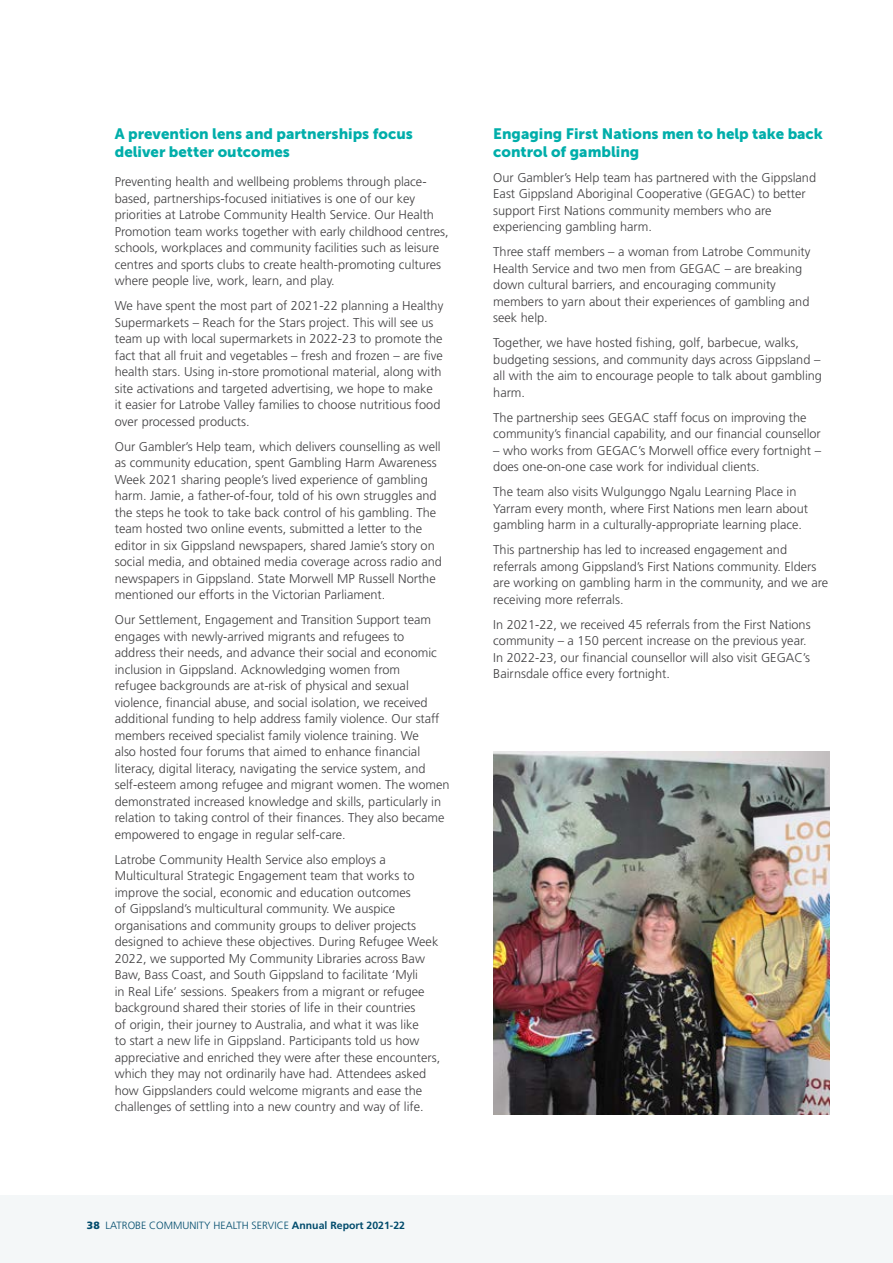
<style>
.page{position:relative;width:893px;height:1263px;background:#fff}
.page>*{position:absolute;margin:0;border:0;box-sizing:border-box;transform-origin:0 0}
.t1{font:15px/18px "Museo Sans 900";color:#00aeaa}
.t2{font:300 12.75px/16.5px "Frutiger";color:#414042}
.t3{font:300 10.5px "Frutiger";color:#004b6c}
.s1{font-weight:900}
.s2{font-weight:700}
</style>
<div class="page">
<div style="left:0;top:1195px;width:893px;height:68px;background:#f4f7f8"></div>
<img style="left:493px;top:752px;width:336px;height:362px">
<p class="t1" style="left:115px;top:124px;width:300px">A prevention lens and partnerships focus deliver better outcomes</p>
<p class="t2" style="left:115px;top:174px;width:335px">Preventing health and wellbeing problems through place&shy;based, partnerships-focused initiatives is one of our key priorities at Latrobe Community Health Service. Our Health Promotion team works together with early childhood centres, schools, workplaces and community facilities such as leisure centres and sports clubs to create health-promoting cultures where people live, work, learn, and play.</p>
<p class="t2" style="left:115px;top:298px;width:330px">We have spent the most part of 2021-22 planning a Healthy Supermarkets – Reach for the Stars project. This will see us team up with local supermarkets in 2022-23 to promote the fact that all fruit and vegetables – fresh and frozen – are five health stars. Using in-store promotional material, along with site activations and targeted advertising, we hope to make<br>it easier for Latrobe Valley families to choose nutritious food over processed products.</p>
<p class="t2" style="left:115px;top:438px;width:329px">Our Gambler’s Help team, which delivers counselling as well as community education, spent Gambling Harm Awareness Week 2021 sharing people’s lived experience of gambling harm. Jamie, a father-of-four, told of his own struggles and the steps he took to take back control of his gambling. The team hosted two online events, submitted a letter to the editor in six Gippsland newspapers, shared Jamie’s story on social media, and obtained media coverage across radio and newspapers in Gippsland. State Morwell MP Russell Northe mentioned our efforts in the Victorian Parliament.</p>
<p class="t2" style="left:115px;top:612px;width:336px">Our Settlement, Engagement and Transition Support team engages with newly-arrived migrants and refugees to<br>address their needs, and advance their social and economic inclusion in Gippsland. Acknowledging women from<br>refugee backgrounds are at-risk of physical and sexual violence, financial abuse, and social isolation, we received additional funding to help address family violence. Our staff members received specialist family violence training. We<br>also hosted four forums that aimed to enhance financial literacy, digital literacy, navigating the service system, and self-esteem among refugee and migrant women. The women demonstrated increased knowledge and skills, particularly in relation to taking control of their finances. They also became empowered to engage in regular self-care.</p>
<p class="t2" style="left:115px;top:851px;width:327px">Latrobe Community Health Service also employs a Multicultural Strategic Engagement team that works to improve the social, economic and education outcomes<br>of Gippsland’s multicultural community. We auspice organisations and community groups to deliver projects designed to achieve these objectives. During Refugee Week 2022, we supported My Community Libraries across Baw Baw, Bass Coast, and South Gippsland to facilitate ‘Myli<br>in Real Life’ sessions. Speakers from a migrant or refugee background shared their stories of life in their countries<br>of origin, their journey to Australia, and what it was like<br>to start a new life in Gippsland. Participants told us how appreciative and enriched they were after these encounters, which they may not ordinarily have had. Attendees asked how Gippslanders could welcome migrants and ease the challenges of settling into a new country and way of life.</p>
<p class="t3" style="left:87px;top:1219px;width:320px"><span class="s1">38</span> LATROBE COMMUNITY HEALTH SERVICE <span class="s2">Annual Report 2021-22</span></p>
<p class="t1" style="left:493px;top:124px;width:331px">Engaging First Nations men to help take back control of gambling</p>
<p class="t2" style="left:493px;top:169px;width:324px">Our Gambler’s Help team has partnered with the Gippsland East Gippsland Aboriginal Cooperative (GEGAC) to better support First Nations community members who are experiencing gambling harm.</p>
<p class="t2" style="left:493px;top:244px;width:319px">Three staff members – a woman from Latrobe Community Health Service and two men from GEGAC – are breaking down cultural barriers, and encouraging community members to yarn about their experiences of gambling and seek help.</p>
<p class="t2" style="left:493px;top:335px;width:330px">Together, we have hosted fishing, golf, barbecue, walks, budgeting sessions, and community days across Gippsland – all with the aim to encourage people to talk about gambling harm.</p>
<p class="t2" style="left:493px;top:409px;width:329px">The partnership sees GEGAC staff focus on improving the community’s financial capability, and our financial counsellor</p>
<p class="t2" style="left:493px;top:442px;width:329px">– who works from GEGAC’s Morwell office every fortnight – does one-on-one case work for individual clients.</p>
<p class="t2" style="left:493px;top:484px;width:316px">The team also visits Wulgunggo Ngalu Learning Place in<br>Yarram every month, where First Nations men learn about gambling harm in a culturally-appropriate learning place.</p>
<p class="t2" style="left:493px;top:542px;width:336px">This partnership has led to increased engagement and referrals among Gippsland’s First Nations community. Elders are working on gambling harm in the community, and we are receiving more referrals.</p>
<p class="t2" style="left:493px;top:616px;width:319px">In 2021-22, we received 45 referrals from the First Nations community – a 150 percent increase on the previous year.<br>In 2022-23, our financial counsellor will also visit GEGAC’s Bairnsdale office every fortnight.</p>
</div>
